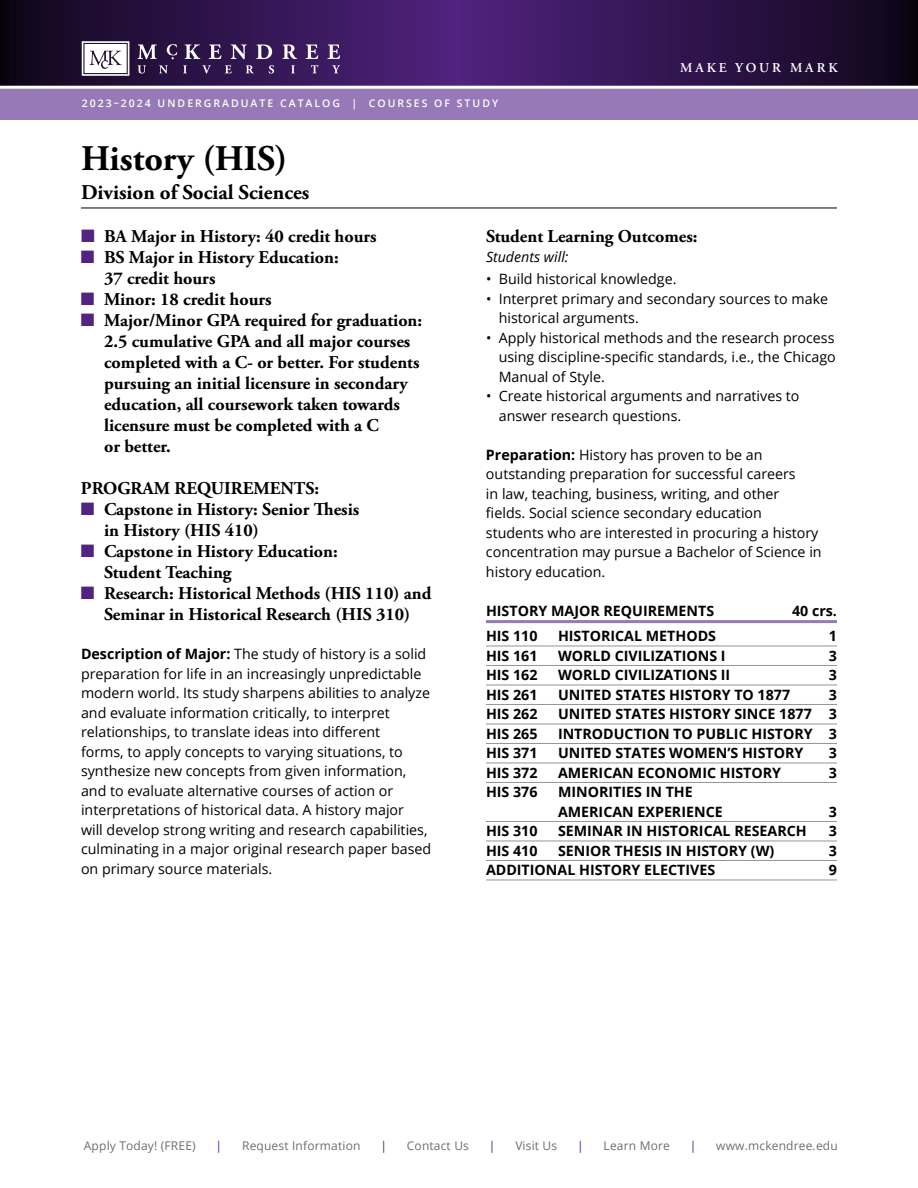
<style>
.page{position:relative;width:918px;height:1188px;background:#fff}
.page>*{position:absolute;margin:0;border:0;box-sizing:border-box;transform-origin:0 0}
.CourseNames24{font:700 36px "Adobe Garamond Pro";color:#000}
.DivisionSpanColumnRu{font:700 21px "Adobe Garamond Pro";color:#000}
.Body_Subs_Bold{font:700 18px/21px "Adobe Garamond Pro";color:#000}
.Body_9_5{font:14.25px/19.5px "Open Sans";color:#000}
.CourseTabsAllCaps9_1{font:700 14.25px/19.5px "Open Sans";color:#000}
.CourseTabsHeadsBold{font:700 14.25px "Open Sans";color:#000}
.Body_Ital_space_belo{font:italic 14.25px "Open Sans";color:#000}
.t1{font:600 13.5px "Adobe Garamond Pro";letter-spacing:.215em;color:#fff}
.t2{font:12px "Open Sans";letter-spacing:.015em;color:#6d6e71}
.t3{font:12px "Open Sans";color:#522380}
.t4{font:600 10.5px "Open Sans";letter-spacing:.19em;color:#fff}
.s1{color:#522380}
.s2{font-weight:700}
</style>
<div class="page">
<div style="left:0;top:86px;width:918px;height:34px;background:#9879b7"></div>
<svg style="left:0;top:0;width:918px;height:86px;background:#30154c"></svg>
<svg style="left:82px;top:41px;width:47px;height:35px"></svg>
<svg style="left:138px;top:44px;width:19px;height:15px"></svg>
<svg style="left:185px;top:44px;width:15px;height:15px"></svg>
<svg style="left:209px;top:44px;width:12px;height:15px"></svg>
<svg style="left:231px;top:44px;width:16px;height:15px"></svg>
<svg style="left:256px;top:44px;width:16px;height:15px"></svg>
<svg style="left:283px;top:44px;width:14px;height:15px"></svg>
<svg style="left:306px;top:44px;width:12px;height:15px"></svg>
<svg style="left:327px;top:44px;width:13px;height:15px"></svg>
<svg style="left:138px;top:65px;width:8px;height:9px"></svg>
<svg style="left:159px;top:65px;width:9px;height:8px"></svg>
<svg style="left:183px;top:65px;width:4px;height:8px"></svg>
<svg style="left:202px;top:65px;width:9px;height:9px"></svg>
<svg style="left:225px;top:65px;width:7px;height:8px"></svg>
<svg style="left:246px;top:65px;width:8px;height:8px"></svg>
<svg style="left:269px;top:65px;width:5px;height:9px"></svg>
<svg style="left:291px;top:65px;width:4px;height:8px"></svg>
<svg style="left:311px;top:65px;width:7px;height:8px"></svg>
<svg style="left:332px;top:65px;width:8px;height:8px"></svg>
<svg style="left:167px;top:44px;width:10px;height:15px"></svg>
<hr style="left:0;top:86px;width:918px;height:3px;background:#fff">
<hr style="left:81px;top:208px;width:756px;height:1px;background:#000">
<hr style="left:486px;top:620px;width:351px;height:3px;background:#937db1">
<hr style="left:486px;top:646px;width:351px;height:1px;background:#939598">
<hr style="left:486px;top:665px;width:351px;height:1px;background:#939598">
<hr style="left:486px;top:685px;width:351px;height:1px;background:#939598">
<hr style="left:486px;top:704px;width:351px;height:1px;background:#939598">
<hr style="left:486px;top:724px;width:351px;height:1px;background:#939598">
<hr style="left:486px;top:743px;width:351px;height:1px;background:#939598">
<hr style="left:486px;top:763px;width:351px;height:1px;background:#939598">
<hr style="left:486px;top:782px;width:351px;height:1px;background:#939598">
<hr style="left:486px;top:821px;width:351px;height:1px;background:#939598">
<hr style="left:486px;top:841px;width:351px;height:1px;background:#939598">
<hr style="left:486px;top:860px;width:351px;height:1px;background:#939598">
<hr style="left:486px;top:880px;width:351px;height:1px;background:#939598">
<p class="t1" style="left:680px;top:60px;width:159px">MAKE YOUR MARK</p>
<p class="t4" style="left:82px;top:96px;width:418px">2023–2024 UNDERGRADUATE CATALOG | COURSES OF STUDY</p>
<p class="CourseNames24" style="left:81px;top:138px;width:208px">History (HIS)</p>
<p class="DivisionSpanColumnRu" style="left:81px;top:180px;width:230px">Division of Social Sciences</p>
<p class="Body_Subs_Bold" style="left:81px;top:226px;width:297px"><span class="s1">■</span> BA Major in History: 40 credit hours</p>
<p class="Body_Subs_Bold" style="left:104px;top:247px;width:236px;text-indent:-23px"><span class="s1">■</span> BS Major in History Education:<br>37 credit hours</p>
<p class="Body_Subs_Bold" style="left:81px;top:289px;width:192px"><span class="s1">■</span> Minor: 18 credit hours</p>
<p class="Body_Subs_Bold" style="left:104px;top:310px;width:320px;text-indent:-23px"><span class="s1">■</span> Major/Minor GPA required for graduation:<br>2.5 cumulative GPA and all major courses completed with a C- or better. For students pursuing an initial licensure in secondary education, all coursework taken towards licensure must be completed with a C<br>or better.</p>
<p class="Body_Subs_Bold" style="left:81px;top:478px;width:240px">PROGRAM REQUIREMENTS:</p>
<p class="Body_Subs_Bold" style="left:104px;top:499px;width:257px;text-indent:-23px"><span class="s1">■</span> Capstone in History: Senior Thesis in History (HIS 410)</p>
<p class="Body_Subs_Bold" style="left:104px;top:541px;width:235px;text-indent:-23px"><span class="s1">■</span> Capstone in History Education:<br>Student Teaching</p>
<p class="Body_Subs_Bold" style="left:81px;top:583px;width:352px;text-align:center"><span class="s1">■</span> Research: Historical Methods (HIS 110) and<br>Seminar in Historical Research (HIS 310)</p>
<p class="Body_9_5" style="left:81px;top:644px;width:352px"><span class="s2">Description of Major:</span> The study of history is a solid preparation for life in an increasingly unpredictable modern world. Its study sharpens abilities to analyze and evaluate information critically, to interpret relationships, to translate ideas into different<br>forms, to apply concepts to varying situations, to synthesize new concepts from given information, and to evaluate alternative courses of action or interpretations of historical data. A history major<br>will develop strong writing and research capabilities, culminating in a major original research paper based on primary source materials.</p>
<p class="Body_Subs_Bold" style="left:486px;top:226px;width:213px">Student Learning Outcomes:</p>
<p class="Body_Ital_space_belo" style="left:486px;top:247px;width:84px">Students will:</p>
<p class="Body_9_5" style="left:486px;top:269px;width:192px">• Build historical knowledge.</p>
<p class="Body_9_5" style="left:499px;top:288px;width:331px;text-indent:-13px">• Interpret primary and secondary sources to make historical arguments.</p>
<p class="Body_9_5" style="left:499px;top:327px;width:339px;text-align:justify;text-indent:-13px">• Apply historical methods and the research process using discipline-specific standards, i.e., the Chicago Manual of Style.</p>
<p class="Body_9_5" style="left:499px;top:386px;width:302px;text-indent:-13px">• Create historical arguments and narratives to answer research questions.</p>
<p class="Body_9_5" style="left:486px;top:444px;width:337px"><span class="s2">Preparation:</span> History has proven to be an outstanding preparation for successful careers<br>in law, teaching, business, writing, and other fields. Social science secondary education students who are interested in procuring a history concentration may pursue a Bachelor of Science in history education.</p>
<p class="CourseTabsHeadsBold" style="left:486px;top:600px;width:230px">HISTORY MAJOR REQUIREMENTS</p>
<p class="CourseTabsHeadsBold" style="left:792px;top:600px;width:46px">40 crs.</p>
<p class="CourseTabsAllCaps9_1" style="left:486px;top:626px;width:53px">HIS 110</p>
<p class="CourseTabsAllCaps9_1" style="left:558px;top:626px;width:160px">HISTORICAL METHODS</p>
<p class="CourseTabsAllCaps9_1" style="left:829px;top:626px;width:10px">1</p>
<p class="CourseTabsAllCaps9_1" style="left:486px;top:645px;width:53px">HIS 161</p>
<p class="CourseTabsAllCaps9_1" style="left:558px;top:645px;width:169px">WORLD CIVILIZATIONS I</p>
<p class="CourseTabsAllCaps9_1" style="left:829px;top:645px;width:10px">3</p>
<p class="CourseTabsAllCaps9_1" style="left:486px;top:665px;width:53px">HIS 162</p>
<p class="CourseTabsAllCaps9_1" style="left:558px;top:665px;width:174px">WORLD CIVILIZATIONS II</p>
<p class="CourseTabsAllCaps9_1" style="left:829px;top:665px;width:10px">3</p>
<p class="CourseTabsAllCaps9_1" style="left:486px;top:684px;width:53px">HIS 261</p>
<p class="CourseTabsAllCaps9_1" style="left:558px;top:684px;width:234px">UNITED STATES HISTORY TO 1877</p>
<p class="CourseTabsAllCaps9_1" style="left:829px;top:684px;width:10px">3</p>
<p class="CourseTabsAllCaps9_1" style="left:486px;top:704px;width:53px">HIS 262</p>
<p class="CourseTabsAllCaps9_1" style="left:558px;top:704px;width:281px">UNITED STATES HISTORY SINCE 1877 3</p>
<p class="CourseTabsAllCaps9_1" style="left:486px;top:723px;width:53px">HIS 265</p>
<p class="CourseTabsAllCaps9_1" style="left:558px;top:723px;width:281px">INTRODUCTION TO PUBLIC HISTORY 3</p>
<p class="CourseTabsAllCaps9_1" style="left:486px;top:743px;width:53px">HIS 371</p>
<p class="CourseTabsAllCaps9_1" style="left:558px;top:743px;width:247px">UNITED STATES WOMEN’S HISTORY</p>
<p class="CourseTabsAllCaps9_1" style="left:829px;top:743px;width:10px">3</p>
<p class="CourseTabsAllCaps9_1" style="left:486px;top:762px;width:53px">HIS 372</p>
<p class="CourseTabsAllCaps9_1" style="left:558px;top:762px;width:225px">AMERICAN ECONOMIC HISTORY</p>
<p class="CourseTabsAllCaps9_1" style="left:829px;top:762px;width:10px">3</p>
<p class="CourseTabsAllCaps9_1" style="left:486px;top:782px;width:53px">HIS 376</p>
<p class="CourseTabsAllCaps9_1" style="left:558px;top:782px;width:166px">MINORITIES IN THE<br>AMERICAN EXPERIENCE</p>
<p class="CourseTabsAllCaps9_1" style="left:829px;top:801px;width:10px">3</p>
<p class="CourseTabsAllCaps9_1" style="left:486px;top:821px;width:53px">HIS 310</p>
<p class="CourseTabsAllCaps9_1" style="left:558px;top:821px;width:250px">SEMINAR IN HISTORICAL RESEARCH</p>
<p class="CourseTabsAllCaps9_1" style="left:829px;top:821px;width:10px">3</p>
<p class="CourseTabsAllCaps9_1" style="left:486px;top:840px;width:53px">HIS 410</p>
<p class="CourseTabsAllCaps9_1" style="left:558px;top:840px;width:218px">SENIOR THESIS IN HISTORY (W)</p>
<p class="CourseTabsAllCaps9_1" style="left:829px;top:840px;width:10px">3</p>
<p class="CourseTabsAllCaps9_1" style="left:486px;top:860px;width:231px">ADDITIONAL HISTORY ELECTIVES</p>
<p class="CourseTabsAllCaps9_1" style="left:829px;top:860px;width:10px">9</p>
<p class="t2" style="left:84px;top:1138px;width:113px">Apply Today! (FREE)</p>
<p class="t3" style="left:216px;top:1138px;width:8px">|</p>
<p class="t2" style="left:242px;top:1138px;width:120px">Request Information</p>
<p class="t3" style="left:380px;top:1138px;width:8px">|</p>
<p class="t2" style="left:407px;top:1138px;width:64px">Contact Us</p>
<p class="t3" style="left:489px;top:1138px;width:8px">|</p>
<p class="t2" style="left:515px;top:1138px;width:43px">Visit Us</p>
<p class="t3" style="left:577px;top:1138px;width:8px">|</p>
<p class="t2" style="left:604px;top:1138px;width:68px">Learn More</p>
<p class="t3" style="left:690px;top:1138px;width:8px">|</p>
<p class="t2" style="left:716px;top:1138px;width:123px">www.mckendree.edu</p>
</div>
